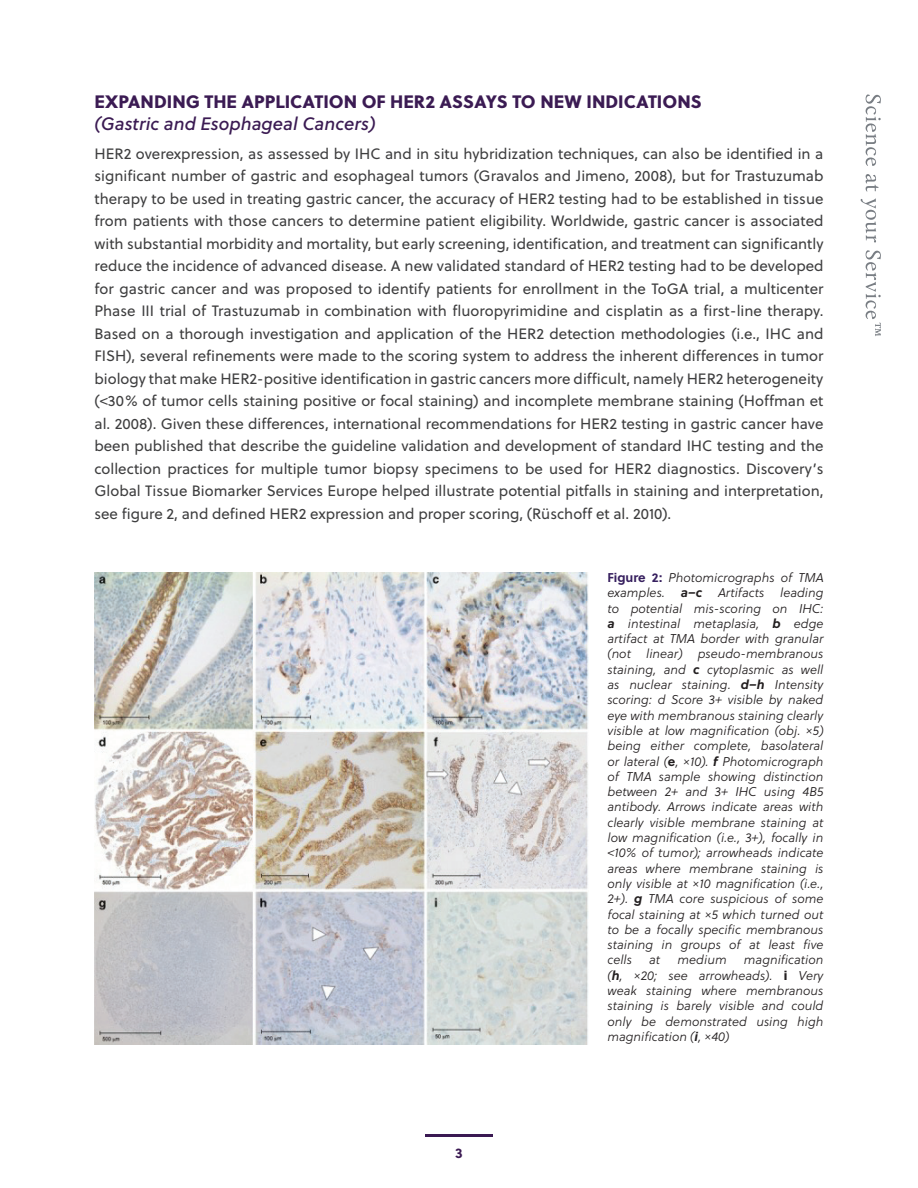
<style>
.page{position:relative;width:918px;height:1188px;background:#fff}
.page>*{position:absolute;margin:0;border:0;box-sizing:border-box;transform-origin:0 0}
.t1{font:18px "Soleil Xb";color:#3b1b53}
.t2{font:italic 18px "Soleil Bk";color:#3b1b53}
.t3{font:15px/22.5px "Soleil";color:#3e3e3f;text-align:justify}
.t4{font:700 13.95px "Soleil";color:#3a1952}
.t5{font:italic 12.75px/15.3px "Soleil Lt";color:#231f20;text-align:justify}
.s1{font-family:"Soleil";font-weight:700;font-style:normal;color:#37205f}
.s2{font-family:"Soleil";font-weight:700}
.s3{font-family:"Soleil";font-weight:700;font-style:normal}
.s4{font-family:"Soleil Xb";font-style:normal}
</style>
<div class="page">
<hr style="left:425px;top:1134px;width:68px;height:3px;background:#3a1952">
<svg style="left:866px;top:95px;width:15px;height:71px"></svg>
<svg style="left:866px;top:174px;width:12px;height:18px"></svg>
<svg style="left:861px;top:198px;width:15px;height:45px"></svg>
<svg style="left:866px;top:250px;width:15px;height:86px"></svg>
<img style="left:94px;top:572px;width:495px;height:473px">
<p class="t1" style="left:94px;top:87px;width:609px">EXPANDING THE APPLICATION OF HER2 ASSAYS TO NEW INDICATIONS</p>
<p class="t2" style="left:94px;top:110px;width:282px">(Gastric and Esophageal Cancers)</p>
<p class="t3" style="left:94px;top:142px;width:731px">HER2 overexpression, as assessed by IHC and in situ hybridization techniques, can also be identified in a significant number of gastric and esophageal tumors (Gravalos and Jimeno, 2008), but for Trastuzumab therapy to be used in treating gastric cancer, the accuracy of HER2 testing had to be established in tissue from patients with those cancers to determine patient eligibility. Worldwide, gastric cancer is associated with substantial morbidity and mortality, but early screening, identification, and treatment can significantly reduce the incidence of advanced disease. A new validated standard of HER2 testing had to be developed for gastric cancer and was proposed to identify patients for enrollment in the ToGA trial, a multicenter Phase III trial of Trastuzumab in combination with fluoropyrimidine and cisplatin as a first-line therapy.<br>Based on a thorough investigation and application of the HER2 detection methodologies (i.e., IHC and FISH), several refinements were made to the scoring system to address the inherent differences in tumor biology that make HER2-positive identification in gastric cancers more difficult, namely HER2 heterogeneity (&lt;30% of tumor cells staining positive or focal staining) and incomplete membrane staining (Hoffman et al. 2008). Given these differences, international recommendations for HER2 testing in gastric cancer have been published that describe the guideline validation and development of standard IHC testing and the collection practices for multiple tumor biopsy specimens to be used for HER2 diagnostics. Discovery’s Global Tissue Biomarker Services Europe helped illustrate potential pitfalls in staining and interpretation, see figure 2, and defined HER2 expression and proper scoring, (Rüschoff et al. 2010).</p>
<p class="t4" style="left:455px;top:1142px;width:9px">3</p>
<p class="t5" style="left:608px;top:570px;width:218px"><span class="s1">Figure 2:</span> Photomicrographs of TMA examples. <span class="s2">a–c</span> Artifacts leading to potential mis-scoring on IHC: <span class="s2">a</span> intestinal metaplasia, <span class="s2">b</span> edge artifact at TMA border with granular (not linear) pseudo-membranous staining, and <span class="s2">c</span> cytoplasmic as well as nuclear staining. <span class="s2">d–h</span> Intensity scoring: d Score 3+ visible by naked eye with membranous staining clearly visible at low magnification (obj. ×5) being either complete, basolateral or lateral (<span class="s3">e</span>, ×10). <span class="s2">f</span> Photomicrograph of TMA sample showing distinction between 2+ and 3+ IHC using 4B5 antibody. Arrows indicate areas with clearly visible membrane staining at low magnification (i.e., 3+), focally in &lt;10% of tumor); arrowheads indicate areas where membrane staining is only visible at ×10 magnification (i.e., 2+). <span class="s2">g</span> TMA core suspicious of some focal staining at ×5 which turned out to be a focally specific membranous staining in groups of at least five cells</p>
<p class="t5" style="left:608px;top:952px;width:218px;text-indent:136px">magnification (<span class="s2">h</span>, ×20; see arrowheads). <span class="s4">i</span> Very weak staining where membranous staining is barely visible and could only be demonstrated using high magnification (<span class="s2">i</span>, ×40)</p>
<p class="t5" style="left:649px;top:952px;width:13px">at</p>
<p class="t5" style="left:678px;top:952px;width:51px">medium</p>
</div>
